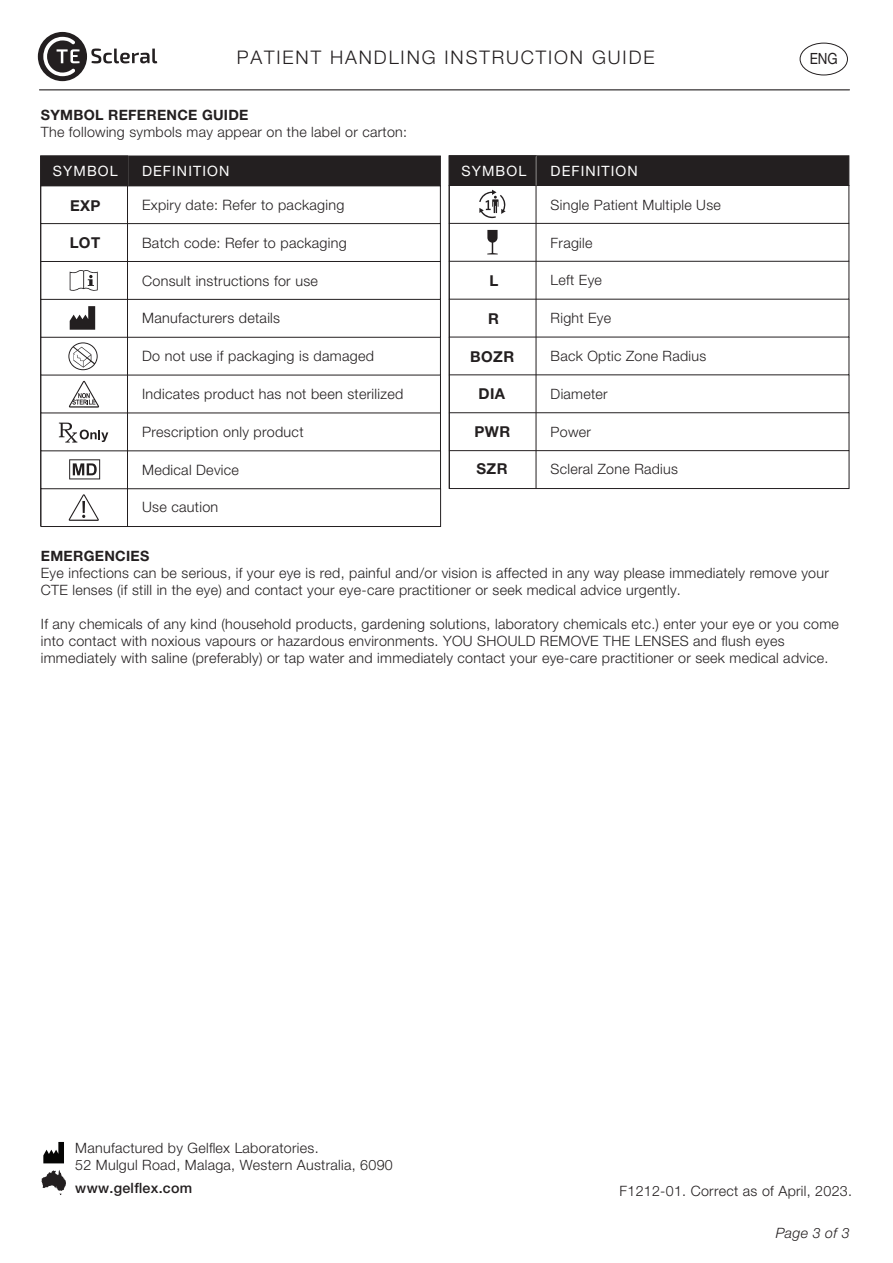
<style>
.page{position:relative;width:893px;height:1263px;background:#fff}
.page>*{position:absolute;margin:0;border:0;box-sizing:border-box;transform-origin:0 0}
.t1{font:300 18.75px "Helvetica Neue LT Std";letter-spacing:.1em;color:#231f20}
.t2{font:15.45px "Helvetica Neue LT Std";color:#231f20;scale:.87 1}
.t3{font:700 15px "Helvetica Neue LT Std";letter-spacing:.025em;color:#231f20}
.t4{font:300 14.4px "Helvetica Neue LT Std";letter-spacing:.02em;color:#231f20}
.t5{font:300 14.25px/17.1px "Helvetica Neue LT Std";letter-spacing:.02em;color:#231f20}
.t6{font:14.25px "Helvetica Neue LT Std";letter-spacing:.075em;color:#fff}
.t7{font:700 14.25px "Helvetica Neue LT Std";letter-spacing:.02em;color:#231f20}
.t8{font:500 14.25px "Helvetica Neue LT Std";letter-spacing:.02em;color:#231f20}
.t9{font:italic 300 14.25px "Helvetica Neue LT Std";letter-spacing:.02em;color:#231f20}
</style>
<div class="page">
<svg style="left:41px;top:1170px;width:25px;height:25px"></svg>
<svg style="left:43px;top:1142px;width:21px;height:21px"></svg>
<div style="left:40px;top:156px;width:401px;height:30px;background:#231f20"></div>
<svg style="left:70px;top:270px;width:28px;height:21px"></svg>
<svg style="left:68px;top:342px;width:30px;height:28px"></svg>
<svg style="left:69px;top:494px;width:30px;height:27px"></svg>
<div style="left:40px;top:185px;width:401px;height:39px;border:1px solid #231f20"></div>
<svg style="left:69px;top:459px;width:31px;height:20px"></svg>
<svg style="left:487px;top:230px;width:11px;height:24px"></svg>
<svg style="left:479px;top:190px;width:27px;height:28px"></svg>
<svg style="left:59px;top:423px;width:49px;height:20px"></svg>
<svg style="left:70px;top:306px;width:25px;height:24px"></svg>
<svg style="left:69px;top:381px;width:30px;height:27px"></svg>
<div style="left:40px;top:223px;width:401px;height:39px;border:1px solid #231f20"></div>
<div style="left:40px;top:261px;width:401px;height:39px;border:1px solid #231f20"></div>
<div style="left:40px;top:299px;width:401px;height:39px;border:1px solid #231f20"></div>
<div style="left:40px;top:337px;width:401px;height:38px;border:1px solid #231f20"></div>
<div style="left:41px;top:488px;width:400px;height:39px;border:1px solid #231f20"></div>
<div style="left:40px;top:156px;width:88px;height:370px;border:1px solid #231f20"></div>
<div style="left:449px;top:156px;width:400px;height:30px;background:#231f20"></div>
<div style="left:449px;top:185px;width:400px;height:39px;border:1px solid #231f20"></div>
<svg style="left:536px;top:156px;width:1px;height:29px"></svg>
<div style="left:449px;top:223px;width:400px;height:39px;border:1px solid #231f20"></div>
<div style="left:449px;top:261px;width:400px;height:39px;border:1px solid #231f20"></div>
<div style="left:449px;top:412px;width:400px;height:39px;border:1px solid #231f20"></div>
<div style="left:449px;top:450px;width:400px;height:39px;border:1px solid #231f20"></div>
<div style="left:449px;top:155px;width:87px;height:334px;border:1px solid #231f20"></div>
<svg style="left:38px;top:32px;width:119px;height:49px"></svg>
<hr style="left:39px;top:89px;width:810px;height:1px;background:#231f20">
<div style="left:800px;top:43px;width:48px;height:32px;border:1px solid #231f20;border-radius:50%"></div>
<h1 class="t1" style="left:237px;top:46px;width:419px">PATIENT HANDLING INSTRUCTION GUIDE</h1>
<p class="t2" style="left:810px;top:50px;width:34px">ENG</p>
<p class="t7" style="left:41px;top:106px;width:209px">SYMBOL REFERENCE GUIDE</p>
<p class="t5" style="left:41px;top:124px;width:368px">The following symbols may appear on the label or carton:</p>
<p class="t6" style="left:53px;top:163px;width:66px">SYMBOL</p>
<p class="t6" style="left:142px;top:163px;width:89px">DEFINITION</p>
<p class="t4" style="left:142px;top:196px;width:204px">Expiry date: Refer to packaging</p>
<p class="t4" style="left:142px;top:234px;width:206px">Batch code: Refer to packaging</p>
<p class="t4" style="left:142px;top:272px;width:177px">Consult instructions for use</p>
<p class="t4" style="left:142px;top:309px;width:140px">Manufacturers details</p>
<p class="t4" style="left:142px;top:347px;width:233px">Do not use if packaging is damaged</p>
<p class="t4" style="left:142px;top:385px;width:263px">Indicates product has not been sterilized</p>
<p class="t4" style="left:142px;top:423px;width:163px">Prescription only product</p>
<p class="t4" style="left:142px;top:461px;width:98px">Medical Device</p>
<p class="t4" style="left:142px;top:498px;width:78px">Use caution</p>
<p class="t3" style="left:70px;top:196px;width:32px">EXP</p>
<p class="t3" style="left:70px;top:233px;width:32px">LOT</p>
<p class="t6" style="left:461px;top:163px;width:66px">SYMBOL</p>
<p class="t6" style="left:551px;top:163px;width:89px">DEFINITION</p>
<p class="t5" style="left:551px;top:196px;width:172px">Single Patient Multiple Use</p>
<p class="t5" style="left:551px;top:234px;width:43px">Fragile</p>
<p class="t5" style="left:551px;top:271px;width:53px">Left Eye</p>
<p class="t5" style="left:551px;top:309px;width:62px">Right Eye</p>
<p class="t5" style="left:551px;top:347px;width:157px">Back Optic Zone Radius</p>
<p class="t5" style="left:551px;top:385px;width:59px">Diameter</p>
<p class="t5" style="left:551px;top:423px;width:42px">Power</p>
<p class="t5" style="left:551px;top:460px;width:129px">Scleral Zone Radius</p>
<p class="t3" style="left:489px;top:271px;width:10px">L</p>
<p class="t3" style="left:488px;top:310px;width:12px">R</p>
<p class="t3" style="left:470px;top:348px;width:45px">BOZR</p>
<p class="t3" style="left:479px;top:385px;width:28px">DIA</p>
<p class="t3" style="left:474px;top:422px;width:37px">PWR</p>
<p class="t3" style="left:476px;top:459px;width:33px">SZR</p>
<p class="t7" style="left:41px;top:547px;width:110px">EMERGENCIES</p>
<p class="t5" style="left:41px;top:564px;width:789px">Eye infections can be serious, if your eye is red, painful and/or vision is affected in any way please immediately remove your<br>CTE lenses (if still in the eye) and contact your eye-care practitioner or seek medical advice urgently.</p>
<p class="t5" style="left:41px;top:615px;width:799px">If any chemicals of any kind (household products, gardening solutions, laboratory chemicals etc.) enter your eye or you come into contact with noxious vapours or hazardous environments. YOU SHOULD REMOVE THE LENSES and flush eyes immediately with saline (preferably) or tap water and immediately contact your eye-care practitioner or seek medical advice.</p>
<p class="t5" style="left:75px;top:1139px;width:319px">Manufactured by Gelflex Laboratories.<br>52 Mulgul Road, Malaga, Western Australia, 6090</p>
<p class="t8" style="left:75px;top:1179px;width:118px">www.gelflex.com</p>
<p class="t5" style="left:619px;top:1182px;width:234px">F1212-01. Correct as of April, 2023.</p>
<p class="t9" style="left:776px;top:1224px;width:75px">Page 3 of 3</p>
</div>
